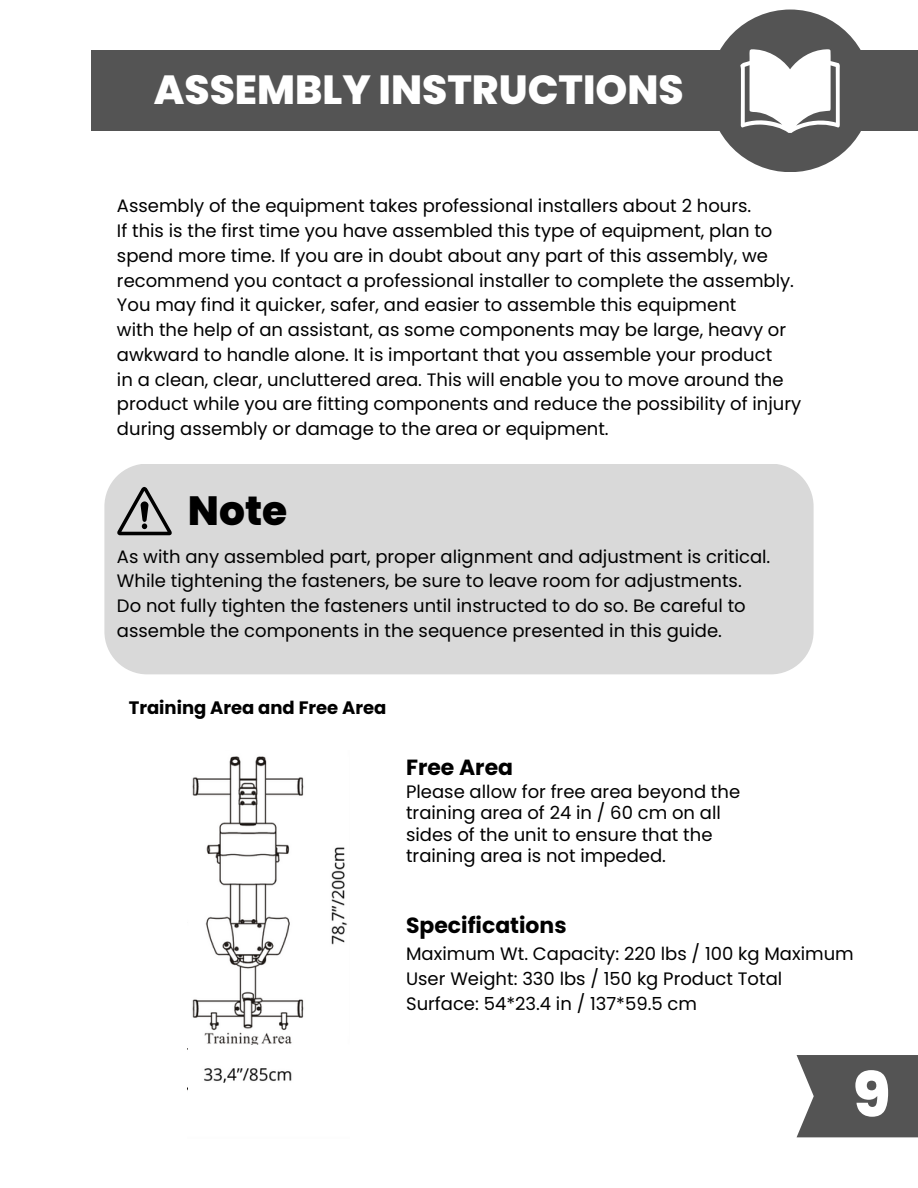
<style>
.page{position:relative;width:918px;height:1188px;background:#fff}
.page>*{position:absolute;margin:0;border:0;box-sizing:border-box;transform-origin:0 0}
.t1{font:800 61.95px "Poppins";color:#fff}
.t2{font:800 40.8px "Poppins";color:#000}
.t3{font:800 40.65px "Poppins";color:#fff}
.t4{font:700 21.9px "Poppins";color:#000}
.t5{font:18px/24.8px "Poppins";color:#000}
.t6{font:700 18px "Poppins";color:#000}
</style>
<div class="page">
<div style="left:92px;top:51px;width:826px;height:80px;background:#545454"></div>
<div style="left:709px;top:10px;width:163px;height:162px;background:#545454;border-radius:50%"></div>
<svg style="left:740px;top:49px;width:100px;height:84px"></svg>
<div style="left:104px;top:464px;width:710px;height:210px;background:#d9d9d9"></div>
<svg style="left:117px;top:487px;width:55px;height:48px;background:#a2a2a2"></svg>
<svg style="left:797px;top:1055px;width:121px;height:82px;background:#5f5f5f"></svg>
<img style="left:192px;top:756px;width:155px;height:327px">
<div style="left:188px;top:1045px;width:162px;height:13px;background:#fff"></div>
<div style="left:308px;top:743px;width:13px;height:344px;background:#fff"></div>
<h3 class="t3" style="left:154px;top:62px;width:531px">ASSEMBLY INSTRUCTIONS</h3>
<p class="t5" style="left:117px;top:194px;width:686px">Assembly of the equipment takes professional installers about 2 hours.<br>If this is the first time you have assembled this type of equipment, plan to spend more time. If you are in doubt about any part of this assembly, we recommend you contact a professional installer to complete the assembly.<br>You may find it quicker, safer, and easier to assemble this equipment<br>with the help of an assistant, as some components may be large, heavy or awkward to handle alone. It is important that you assemble your product<br>in a clean, clear, uncluttered area. This will enable you to move around the product while you are fitting components and reduce the possibility of injury during assembly or damage to the area or equipment.</p>
<h2 class="t2" style="left:188px;top:482px;width:101px">Note</h2>
<p class="t5" style="left:117px;top:544px;width:655px">As with any assembled part, proper alignment and adjustment is critical.<br>While tightening the fasteners, be sure to leave room for adjustments.<br>Do not fully tighten the fasteners until instructed to do so. Be careful to assemble the components in the sequence presented in this guide.</p>
<p class="t6" style="left:129px;top:695px;width:259px">Training Area and Free Area</p>
<p class="t4" style="left:406px;top:752px;width:108px">Free Area</p>
<p class="t5" style="left:406px;top:781px;width:336px;line-height:21.3px">Please allow for free area beyond the training area of 24 in / 60 cm on all sides of the unit to ensure that the training area is not impeded.</p>
<p class="t4" style="left:406px;top:910px;width:162px">Specifications</p>
<p class="t5" style="left:406px;top:942px;width:449px">Maximum Wt. Capacity: 220 lbs / 100 kg Maximum<br>User Weight: 330 lbs / 150 kg Product Total<br>Surface: 54*23.4 in / 137*59.5 cm</p>
<h1 class="t1" style="left:853px;top:1051px;width:39px">9</h1>
</div>
